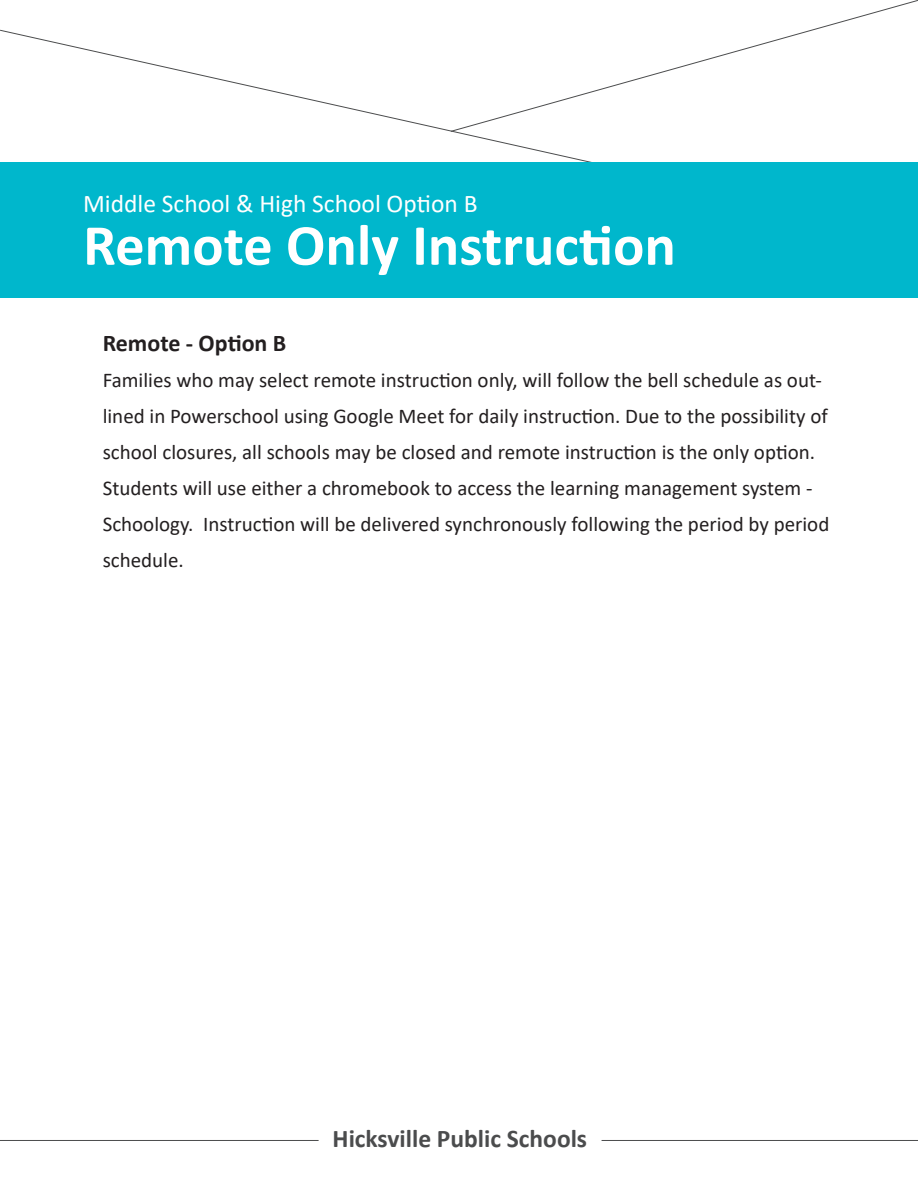
<style>
.page{position:relative;width:918px;height:1188px;background:#fff}
.page>*{position:absolute;margin:0;border:0;box-sizing:border-box;transform-origin:0 0}
.t1{font:700 58.5px "Calibri";color:#fff}
.t2{font:25.5px "Calibri";color:#fff}
.t3{font:700 25.5px "Calibri";color:#4b4c4d}
.t4{font:700 24px "Calibri";color:#231f20}
.t5{font:21px/36px "Calibri";color:#231f20}
</style>
<div class="page">
<hr style="left:0;top:1140px;width:319px;height:1px;background:#4b4c4d">
<hr style="left:602px;top:1140px;width:316px;height:1px;background:#4b4c4d">
<svg style="left:0;top:29px;width:818px;height:133px"></svg>
<div style="left:0;top:162px;width:918px;height:136px;background:#00b7cc"></div>
<p class="t2" style="left:83px;top:186px;width:396px">Middle School &amp; High School Option B</p>
<p class="t1" style="left:83px;top:204px;width:594px">Remote Only Instruction</p>
<p class="t4" style="left:103px;top:326px;width:185px">Remote - Option B</p>
<p class="t5" style="left:103px;top:361px;width:728px">Families who may select remote instruction only, will follow the bell schedule as out&shy;lined in Powerschool using Google Meet for daily instruction. Due to the possibility of school closures, all schools may be closed and remote instruction is the only option.<br>Students will use either a chromebook to access the learning management system - Schoology. Instruction will be delivered synchronously following the period by period schedule.</p>
<p class="t3" style="left:333px;top:1120px;width:256px">Hicksville Public Schools</p>
</div>
